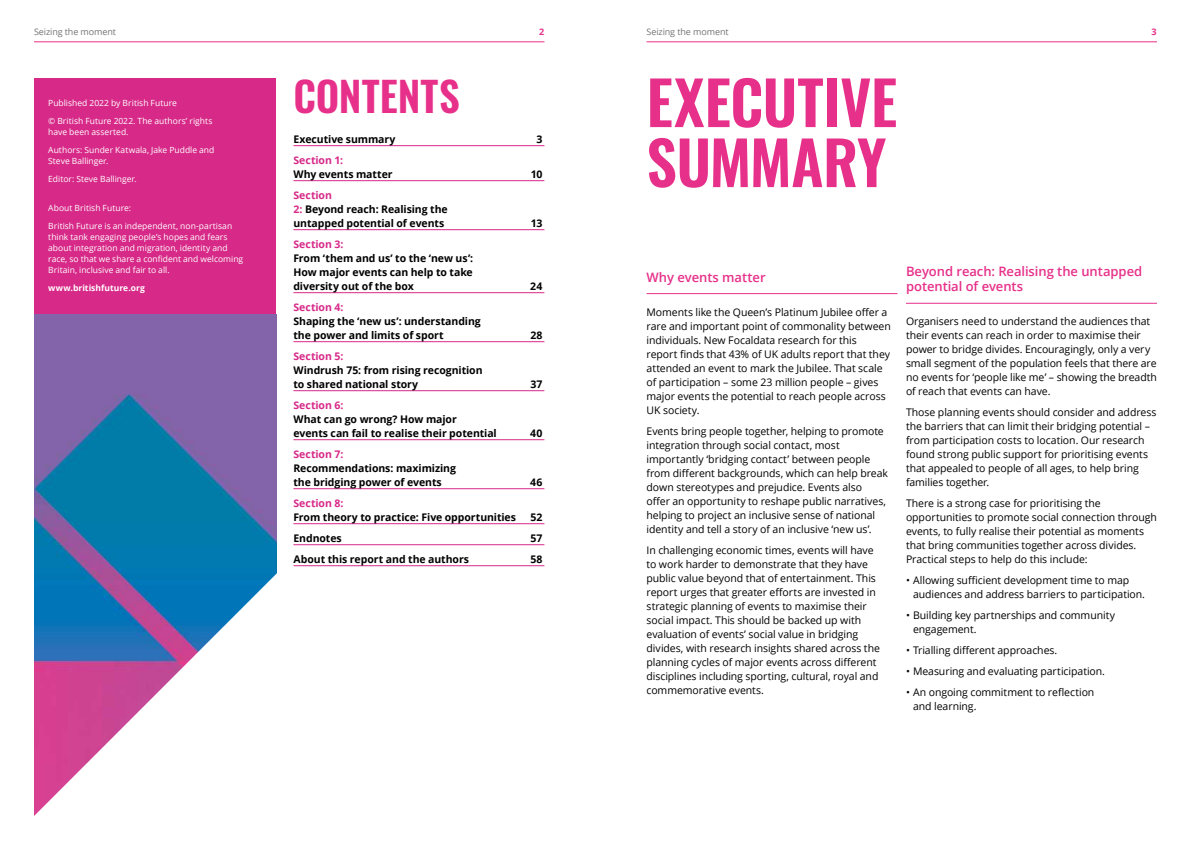
<style>
.page{position:relative;width:1191px;height:842px;background:#fff}
.page>*{position:absolute;margin:0;border:0;box-sizing:border-box;transform-origin:0 0}
.t1{font:600 60px/60px "Oswald";letter-spacing:-.01em;color:#e7308a}
.t2{font:600 41px "Oswald";letter-spacing:.005em;color:#e7308a}
.t3{font:600 13px/15px "Open Sans";letter-spacing:-.005em;color:#e7308a}
.Body{font:10.5px/14px "Open Sans";letter-spacing:-.005em;color:#000}
.Body_Bold_Intro{font:700 10.5px/14px "Open Sans";letter-spacing:-.005em;color:#000}
.t4{font:9px "Open Sans";letter-spacing:-.01em;color:#767576}
.t5{font:700 9px "Open Sans";color:#e7308a}
.Body-2{font:8.5px/11px "Open Sans";letter-spacing:.005em;color:#fff}
.Body-3{font:700 8.5px "Open Sans";color:#fff}
.s1{color:#d72988}
</style>
<div class="page">
<div style="left:34px;top:78px;width:242px;height:740px;background:#d72988"></div>
<img style="left:34px;top:315px;width:242px;height:250px">
<svg style="left:34px;top:565px;width:243px;height:253px;background:#afabd0"></svg>
<hr style="left:293px;top:145px;width:251px;height:1px;background:#d72988">
<hr style="left:293px;top:180px;width:251px;height:1px;background:#d72988">
<hr style="left:293px;top:229px;width:251px;height:1px;background:#d72988">
<hr style="left:293px;top:292px;width:251px;height:1px;background:#d72988">
<hr style="left:293px;top:341px;width:251px;height:1px;background:#d72988">
<hr style="left:293px;top:390px;width:251px;height:1px;background:#d72988">
<hr style="left:293px;top:439px;width:251px;height:1px;background:#d72988">
<hr style="left:293px;top:488px;width:251px;height:1px;background:#d72988">
<hr style="left:293px;top:523px;width:251px;height:1px;background:#d72988">
<hr style="left:293px;top:544px;width:251px;height:1px;background:#d72988">
<hr style="left:293px;top:565px;width:251px;height:1px;background:#d72988">
<hr style="left:646px;top:293px;width:251px;height:1px;background:#e7308a">
<hr style="left:906px;top:303px;width:251px;height:1px;background:#e7308a">
<hr style="left:34px;top:41px;width:510px;height:1px;background:#e7308a">
<hr style="left:646px;top:41px;width:511px;height:1px;background:#e7308a">
<p class="t4" style="left:34px;top:26px;width:84px">Seizing the moment</p>
<p class="t5" style="left:539px;top:26px;width:7px">2</p>
<p class="t4" style="left:646px;top:26px;width:84px">Seizing the moment</p>
<p class="t5" style="left:1151px;top:26px;width:7px">3</p>
<p class="Body-2" style="left:48px;top:97px;width:130px">Published 2022 by British Future</p>
<p class="Body-2" style="left:48px;top:115px;width:166px">© British Future 2022. The authors’ rights have been asserted.</p>
<p class="Body-2" style="left:48px;top:144px;width:168px">Authors: Sunder Katwala, Jake Puddle and<br>Steve Ballinger.</p>
<p class="Body-2" style="left:48px;top:173px;width:90px">Editor: Steve Ballinger.</p>
<p class="Body-2" style="left:48px;top:202px;width:84px">About British Future:</p>
<p class="Body-2" style="left:48px;top:220px;width:196px">British Future is an independent, non-partisan think tank engaging people’s hopes and fears about integration and migration, identity and race, so that we share a confident and welcoming Britain, inclusive and fair to all.</p>
<p class="Body-3" style="left:48px;top:282px;width:98px">www.britishfuture.org</p>
<h2 class="t2" style="left:293px;top:75px;width:168px">CONTENTS</h2>
<p class="Body_Bold_Intro" style="left:293px;top:132px;width:104px">Executive summary</p>
<p class="Body_Bold_Intro" style="left:536px;top:132px;width:7px">3</p>
<p class="Body_Bold_Intro" style="left:293px;top:153px;width:101px"><span class="s1">Section 1:<br></span>Why events matter</p>
<p class="Body_Bold_Intro" style="left:531px;top:167px;width:13px">10</p>
<p class="Body_Bold_Intro" style="left:293px;top:188px;width:156px"><span class="s1">Section<br>2:</span> Beyond reach: Realising the untapped potential of events</p>
<p class="Body_Bold_Intro" style="left:293px;top:237px;width:181px"><span class="s1">Section 3:<br></span>From ‘them and us’ to the ‘new us’:<br>How major events can help to take diversity out of the box</p>
<p class="Body_Bold_Intro" style="left:293px;top:300px;width:189px"><span class="s1">Section 4:<br></span>Shaping the ‘new us’: understanding the power and limits of sport</p>
<p class="Body_Bold_Intro" style="left:293px;top:349px;width:191px"><span class="s1">Section 5:<br></span>Windrush 75: from rising recognition to shared national story</p>
<p class="Body_Bold_Intro" style="left:293px;top:398px;width:205px"><span class="s1">Section 6:<br></span>What can go wrong? How major<br>events can fail to realise their potential</p>
<p class="Body_Bold_Intro" style="left:293px;top:447px;width:164px"><span class="s1">Section 7:<br></span>Recommendations: maximizing the bridging power of events</p>
<p class="Body_Bold_Intro" style="left:293px;top:496px;width:224px"><span class="s1">Section 8:<br></span>From theory to practice: Five opportunities</p>
<p class="Body_Bold_Intro" style="left:531px;top:216px;width:13px">13</p>
<p class="Body_Bold_Intro" style="left:530px;top:279px;width:14px">24</p>
<p class="Body_Bold_Intro" style="left:530px;top:328px;width:14px">28</p>
<p class="Body_Bold_Intro" style="left:530px;top:377px;width:14px">37</p>
<p class="Body_Bold_Intro" style="left:530px;top:426px;width:14px">40</p>
<p class="Body_Bold_Intro" style="left:530px;top:475px;width:14px">46</p>
<p class="Body_Bold_Intro" style="left:530px;top:510px;width:13px">52</p>
<p class="Body_Bold_Intro" style="left:293px;top:531px;width:50px">Endnotes</p>
<p class="Body_Bold_Intro" style="left:530px;top:531px;width:13px">57</p>
<p class="Body_Bold_Intro" style="left:293px;top:552px;width:177px">About this report and the authors</p>
<p class="Body_Bold_Intro" style="left:530px;top:552px;width:14px">58</p>
<h2 class="t1" style="left:646px;top:76px;width:252px">EXECUTIVE<br>SUMMARY</h2>
<h3 class="t3" style="left:646px;top:269px;width:121px">Why events matter</h3>
<p class="Body" style="left:646px;top:305px;width:246px">Moments like the Queen’s Platinum Jubilee offer a rare and important point of commonality between individuals. New Focaldata research for this<br>report finds that 43% of UK adults report that they attended an event to mark the Jubilee. That scale of participation – some 23 million people – gives major events the potential to reach people across UK society.</p>
<p class="Body" style="left:646px;top:424px;width:243px">Events bring people together, helping to promote integration through social contact, most importantly ‘bridging contact’ between people from different backgrounds, which can help break down stereotypes and prejudice. Events also offer an opportunity to reshape public narratives, helping to project an inclusive sense of national identity and tell a story of an inclusive ‘new us’.</p>
<p class="Body" style="left:646px;top:543px;width:235px">In challenging economic times, events will have to work harder to demonstrate that they have public value beyond that of entertainment. This report urges that greater efforts are invested in strategic planning of events to maximise their social impact. This should be backed up with evaluation of events’ social value in bridging divides, with research insights shared across the planning cycles of major events across different disciplines including sporting, cultural, royal and commemorative events.</p>
<h3 class="t3" style="left:906px;top:264px;width:238px">Beyond reach: Realising the untapped potential of events</h3>
<p class="Body" style="left:906px;top:314px;width:252px">Organisers need to understand the audiences that their events can reach in order to maximise their power to bridge divides. Encouragingly, only a very small segment of the population feels that there are no events for ‘people like me’ – showing the breadth of reach that events can have.</p>
<p class="Body" style="left:906px;top:405px;width:252px">Those planning events should consider and address the barriers that can limit their bridging potential – from participation costs to location. Our research found strong public support for prioritising events that appealed to people of all ages, to help bring families together.</p>
<p class="Body" style="left:906px;top:496px;width:252px">There is a strong case for prioritising the opportunities to promote social connection through events, to fully realise their potential as moments that bring communities together across divides.<br>Practical steps to help do this include:</p>
<p class="Body" style="left:913px;top:573px;width:233px;text-indent:-7px">• Allowing sufficient development time to map audiences and address barriers to participation.</p>
<p class="Body" style="left:913px;top:608px;width:203px;text-indent:-7px">• Building key partnerships and community engagement.</p>
<p class="Body" style="left:906px;top:643px;width:153px">• Trialling different approaches.</p>
<p class="Body" style="left:906px;top:664px;width:201px">• Measuring and evaluating participation.</p>
<p class="Body" style="left:913px;top:685px;width:183px;text-indent:-7px">• An ongoing commitment to reflection and learning.</p>
</div>
